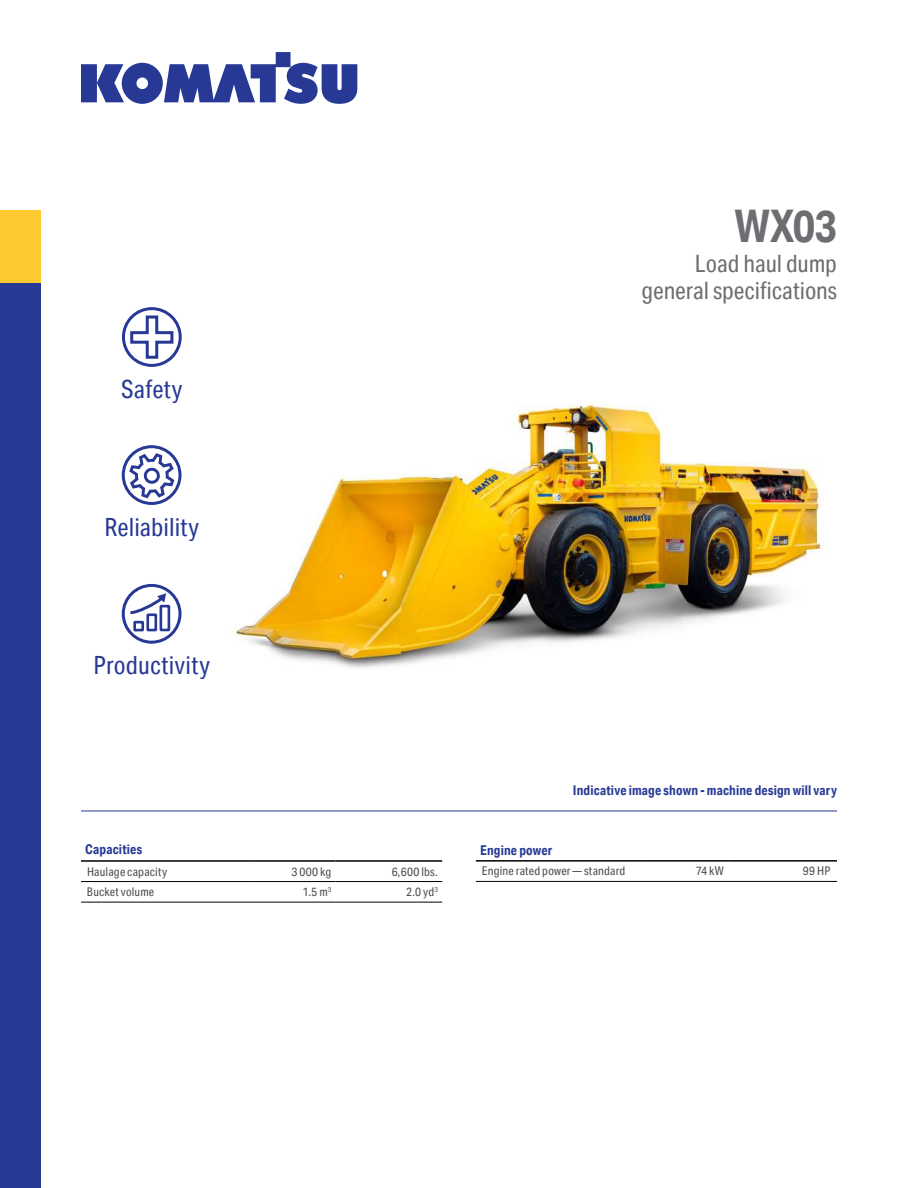
<style>
.page{position:relative;width:918px;height:1188px;background:#fff}
.page>*{position:absolute;margin:0;border:0;box-sizing:border-box;transform-origin:0 0}
.t1{font:700 45px "Aktiv Grotesk Cd";color:#6d6e71}
.t2{font:25.05px "Aktiv Grotesk Cd";letter-spacing:.01em;color:#273995}
.t3{font:24px/27px "Aktiv Grotesk Cd";letter-spacing:-.005em;color:#6d6e71;text-align:right}
.t4{font:700 13.5px "Aktiv Grotesk Cd";letter-spacing:.01em;color:#273995}
.t5{font:12px "Aktiv Grotesk Cd";letter-spacing:.015em;color:#4d4d4f}
</style>
<div class="page">
<hr style="left:476px;top:860px;width:169px;height:2px;background:#000">
<hr style="left:645px;top:860px;width:85px;height:2px;background:#000">
<hr style="left:730px;top:860px;width:107px;height:2px;background:#000">
<hr style="left:476px;top:881px;width:169px;height:1px;background:#000">
<hr style="left:645px;top:881px;width:85px;height:1px;background:#000">
<hr style="left:730px;top:881px;width:107px;height:1px;background:#000">
<hr style="left:81px;top:811px;width:756px;height:1px;background:#273995">
<svg style="left:127px;top:593px;width:45px;height:40px"></svg>
<svg style="left:129px;top:453px;width:45px;height:45px"></svg>
<div style="left:122px;top:445px;width:60px;height:60px;border:3px solid #273995;border-radius:50%"></div>
<div style="left:122px;top:584px;width:60px;height:60px;border:3px solid #273995;border-radius:50%"></div>
<div style="left:122px;top:307px;width:60px;height:60px;border:3px solid #273995;border-radius:50%"></div>
<svg style="left:129px;top:314px;width:46px;height:46px"></svg>
<hr style="left:81px;top:860px;width:170px;height:2px;background:#000">
<hr style="left:251px;top:860px;width:85px;height:2px;background:#000">
<hr style="left:336px;top:860px;width:106px;height:2px;background:#000">
<hr style="left:81px;top:881px;width:170px;height:1px;background:#000">
<hr style="left:251px;top:881px;width:85px;height:1px;background:#000">
<hr style="left:336px;top:881px;width:106px;height:1px;background:#000">
<hr style="left:81px;top:902px;width:170px;height:1px;background:#000">
<hr style="left:251px;top:902px;width:85px;height:1px;background:#000">
<hr style="left:336px;top:902px;width:106px;height:1px;background:#000">
<img style="left:233px;top:404px;width:589px;height:264px">
<div style="left:0;top:282px;width:41px;height:906px;background:#273995"></div>
<div style="left:0;top:210px;width:41px;height:72px;background:#ffca2f"></div>
<svg style="left:81px;top:52px;width:276px;height:52px"></svg>
<h2 class="t2" style="left:121px;top:374px;width:63px">Safety</h2>
<h2 class="t2" style="left:104px;top:512px;width:96px">Reliability</h2>
<h1 class="t1" style="left:735px;top:198px;width:104px">WX03</h1>
<h3 class="t3" style="left:642px;top:250px;width:197px">Load haul dump general specifications</h3>
<h2 class="t2" style="left:94px;top:650px;width:118px">Productivity</h2>
<p class="t4" style="left:85px;top:841px;width:58px">Capacities</p>
<p class="t5" style="left:87px;top:864px;width:82px">Haulage capacity</p>
<p class="t5" style="left:291px;top:864px;width:41px">3 000 kg</p>
<p class="t5" style="left:392px;top:864px;width:48px">6,600 lbs.</p>
<p class="t5" style="left:87px;top:885px;width:69px">Bucket volume</p>
<p class="t5" style="left:303px;top:885px;width:30px">1.5 m<sup>3</sup></p>
<p class="t5" style="left:406px;top:885px;width:33px">2.0 yd<sup>3</sup></p>
<p class="t4" style="left:573px;top:782px;width:266px">Indicative image shown - machine design will vary</p>
<p class="t4" style="left:480px;top:842px;width:74px">Engine power</p>
<p class="t5" style="left:482px;top:864px;width:145px">Engine rated power — standard</p>
<p class="t5" style="left:696px;top:864px;width:30px">74 kW</p>
<p class="t5" style="left:803px;top:864px;width:29px">99 HP</p>
</div>
